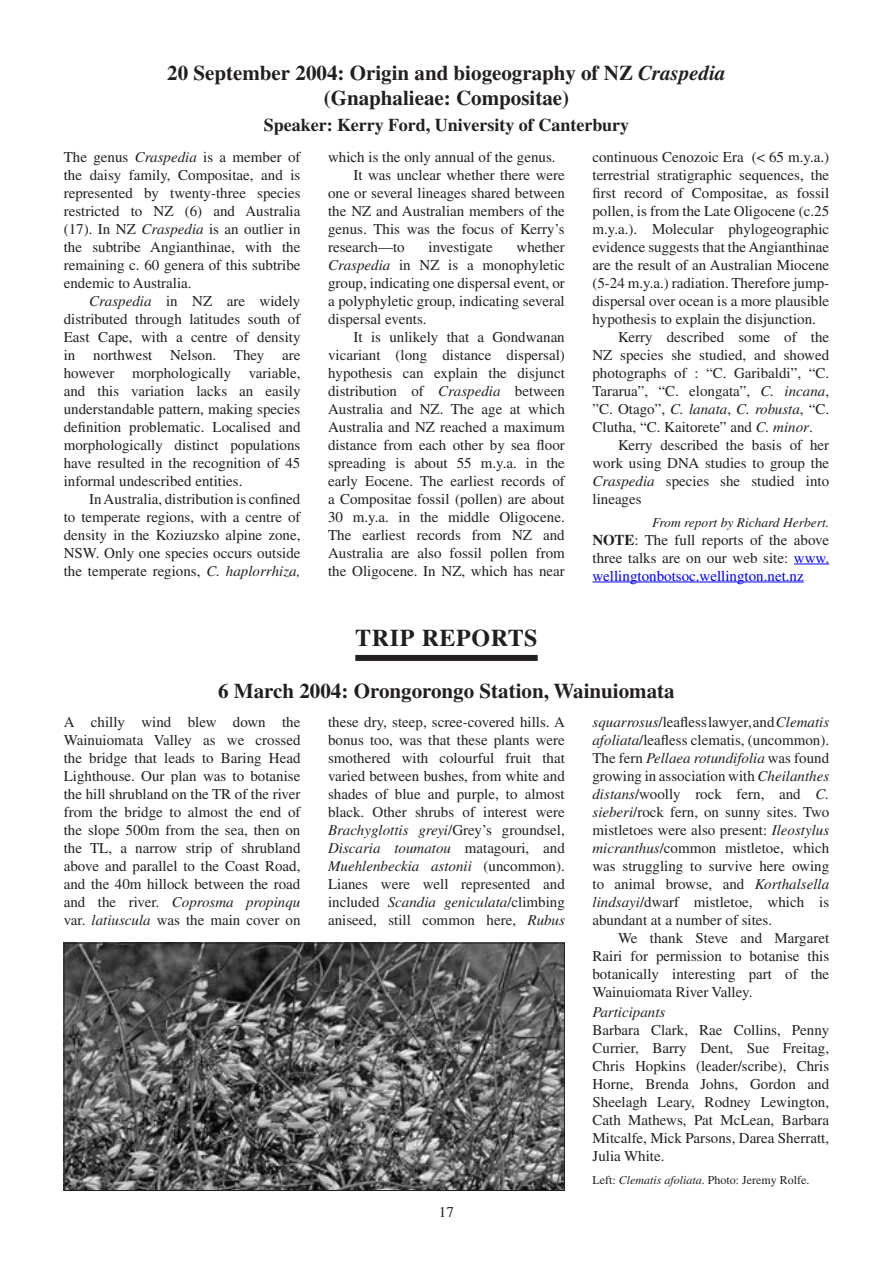
<style>
.page{position:relative;width:893px;height:1263px;background:#fff}
.page>*{position:absolute;margin:0;border:0;box-sizing:border-box;transform-origin:0 0}
.t1{font:700 24px "Times";letter-spacing:.025em;color:#231f20}
.t2{font:700 21px/25.2px "Times";color:#231f20;text-align:center}
.t3{font:700 18px "Times";color:#231f20}
.t4{font:15px/18px "Times";color:#231f20;text-align:justify}
.t5{font:italic 15px "Times";color:#231f20}
.t6{font:italic 13.5px "Times";color:#231f20}
.t7{font:12px "Times";color:#231f20}
.s1{font-style:italic}
.s2{font-style:normal}
.s3{font-weight:700}
.s4{color:#00f}
</style>
<div class="page">
<hr style="left:794px;top:563px;width:35px;height:1px;background:#00f">
<hr style="left:592px;top:581px;width:212px;height:1px;background:#00f">
<div style="left:355px;top:655px;width:183px;height:6px;background:#231f20"></div>
<img style="left:66px;top:945px;width:497px;height:244px">
<div style="left:64px;top:943px;width:501px;height:248px;border:1px solid #231f20"></div>
<h2 class="t2" style="left:167px;top:60px;width:560px">20 September 2004: Origin and biogeography of NZ <span class="s1">Craspedia </span>(Gnaphalieae: Compositae)</h2>
<p class="t3" style="left:264px;top:114px;width:367px">Speaker: Kerry Ford, University of Canterbury</p>
<p class="t4" style="left:64px;top:148px;width:238px">The genus <span class="s1">Craspedia</span> is a member of the daisy family, Compositae, and is represented by twenty-three species restricted to NZ (6) and Australia (17). In NZ <span class="s1">Craspedia</span> is an outlier in the subtribe Angianthinae, with the remaining c. 60 genera of this subtribe endemic to Australia.</p>
<p class="t4" style="left:64px;top:292px;width:238px;text-indent:26px"><span class="s1">Craspedia</span> in NZ are widely distributed through latitudes south of East Cape, with a centre of density in northwest Nelson. They are however morphologically variable, and this variation lacks an easily understandable pattern, making species definition problematic. Localised and morphologically distinct populations have resulted in the recognition of 45 informal undescribed entities.</p>
<p class="t4" style="left:64px;top:490px;width:238px;text-indent:26px">In Australia, distribution is confined to temperate regions, with a centre of density in the Koziuzsko alpine zone, NSW. Only one species occurs outside the temperate regions, <span class="s1">C. haplorrhiza,</span></p>
<p class="t4" style="left:592px;top:148px;width:238px">continuous Cenozoic Era (&lt; 65 m.y.a.)</p>
<p class="t4" style="left:592px;top:166px;width:238px">terrestrial stratigraphic sequences, the</p>
<p class="t4" style="left:592px;top:184px;width:238px">first record of Compositae, as fossil</p>
<p class="t4" style="left:592px;top:202px;width:238px">pollen, is from the Late Oligocene (c.25</p>
<p class="t4" style="left:592px;top:220px;width:238px">m.y.a.). Molecular phylogeographic</p>
<p class="t4" style="left:592px;top:238px;width:238px">evidence suggests that the Angianthinae</p>
<p class="t4" style="left:592px;top:256px;width:238px">are the result of an Australian Miocene</p>
<p class="t4" style="left:592px;top:274px;width:238px">(5-24 m.y.a.) radiation. Therefore jump-</p>
<p class="t4" style="left:592px;top:292px;width:238px">dispersal over ocean is a more plausible</p>
<p class="t4" style="left:592px;top:310px;width:225px">hypothesis to explain the disjunction.</p>
<p class="t4" style="left:618px;top:328px;width:213px">Kerry described some of the</p>
<p class="t4" style="left:592px;top:346px;width:238px">NZ species she studied, and showed</p>
<p class="t4" style="left:592px;top:364px;width:238px">photographs of : “C. Garibaldi”, “C.</p>
<p class="t4" style="left:592px;top:382px;width:238px">Tararua”, “C. elongata”, <span class="s1">C. incana</span>,</p>
<p class="t5" style="left:592px;top:401px;width:238px"><span class="s2">”C. Otago”,</span> C. lanata<span class="s2">,</span> C. robusta<span class="s2">, “C.</span></p>
<p class="t4" style="left:592px;top:418px;width:222px">Clutha, “C. Kaitorete” and <span class="s1">C. minor</span>.</p>
<p class="t4" style="left:618px;top:436px;width:213px">Kerry described the basis of her</p>
<p class="t4" style="left:592px;top:454px;width:238px">work using DNA studies to group the</p>
<p class="t4" style="left:592px;top:472px;width:238px"><span class="s1">Craspedia</span> species she studied into</p>
<p class="t4" style="left:592px;top:490px;width:51px">lineages</p>
<p class="t6" style="left:652px;top:515px;width:179px">From report by Richard Herbert.</p>
<p class="t4" style="left:592px;top:530px;width:238px"><span class="s3">NOTE</span>: The full reports of the above three talks are on our web site: <span class="s4">www. wellingtonbotsoc.wellington.net.nz</span></p>
<p class="t4" style="left:328px;top:148px;width:229px">which is the only annual of the genus.</p>
<p class="t4" style="left:354px;top:166px;width:213px">It was unclear whether there were</p>
<p class="t4" style="left:328px;top:184px;width:238px">one or several lineages shared between</p>
<p class="t4" style="left:328px;top:202px;width:238px">the NZ and Australian members of the</p>
<p class="t4" style="left:328px;top:220px;width:238px">genus. This was the focus of Kerry’s</p>
<p class="t4" style="left:328px;top:238px;width:78px">research—to</p>
<p class="t4" style="left:429px;top:238px;width:66px">investigate</p>
<p class="t4" style="left:328px;top:238px;width:238px;text-indent:188px">whether <span class="s1">Craspedia</span> in NZ is a monophyletic group, indicating one dispersal event, or a polyphyletic group, indicating several dispersal events.</p>
<p class="t4" style="left:328px;top:328px;width:238px;text-indent:26px">It is unlikely that a Gondwanan vicariant (long distance dispersal) hypothesis can explain the disjunct distribution of <span class="s1">Craspedia</span> between Australia and NZ. The age at which Australia and NZ reached a maximum distance from each other by sea floor spreading is about 55 m.y.a. in the early Eocene. The earliest records of a Compositae fossil (pollen) are about 30 m.y.a. in the middle Oligocene.<br>The earliest records from NZ and Australia are also fossil pollen from the Oligocene. In NZ, which has near</p>
<h1 class="t1" style="left:355px;top:624px;width:184px">TRIP REPORTS</h1>
<h2 class="t2" style="left:218px;top:677px;width:458px">6 March 2004: Orongorongo Station, Wainuiomata</h2>
<p class="t4" style="left:64px;top:713px;width:238px">A chilly wind blew down the Wainuiomata Valley as we crossed the bridge that leads to Baring Head Lighthouse. Our plan was to botanise the hill shrubland on the TR of the river from the bridge to almost the end of the slope 500m from the sea, then on the TL, a narrow strip of shrubland above and parallel to the Coast Road, and the 40m hillock between the road and the river. <span class="s1">Coprosma propinqu </span>var. <span class="s1">latiuscula</span> was the main cover on</p>
<p class="t4" style="left:328px;top:713px;width:238px">these dry, steep, scree-covered hills. A bonus too, was that these plants were smothered with colourful fruit that varied between bushes, from white and shades of blue and purple, to almost black. Other shrubs of interest were <span class="s1">Brachyglottis greyi</span>/Grey’s groundsel, <span class="s1">Discaria toumatou</span> matagouri, and <span class="s1">Muehlenbeckia astonii</span> (uncommon).<br>Lianes were well represented and included <span class="s1">Scandia geniculata</span>/climbing aniseed, still common here, <span class="s1">Rubus</span></p>
<p class="t4" style="left:592px;top:713px;width:238px"><span class="s1">squarrosus</span>/leafless lawyer, and <span class="s1">Clematis afoliata</span>/leafless clematis, (uncommon).<br>The fern <span class="s1">Pellaea rotundifolia</span> was found growing in association with <span class="s1">Cheilanthes distans</span>/woolly rock fern, and <span class="s1">C. sieberi</span>/rock fern, on sunny sites. Two mistletoes were also present: <span class="s1">Ileostylus micranthus</span>/common mistletoe, which was struggling to survive here owing to animal browse, and <span class="s1">Korthalsella lindsayi</span>/dwarf mistletoe, which is abundant at a number of sites.</p>
<p class="t4" style="left:592px;top:929px;width:238px;text-indent:26px">We thank Steve and Margaret Rairi for permission to botanise this botanically interesting part of the Wainuiomata River Valley.</p>
<p class="t5" style="left:592px;top:1004px;width:74px">Participants</p>
<p class="t4" style="left:592px;top:1021px;width:238px">Barbara Clark, Rae Collins, Penny Currier, Barry Dent, Sue Freitag, Chris Hopkins (leader/scribe), Chris Horne, Brenda Johns, Gordon and Sheelagh Leary, Rodney Lewington, Cath Mathews, Pat McLean, Barbara Mitcalfe, Mick Parsons, Darea Sherratt, Julia White.</p>
<p class="t7" style="left:592px;top:1173px;width:219px">Left: <span class="s1">Clematis afoliata</span>. Photo: Jeremy Rolfe.</p>
<p class="t4" style="left:439px;top:1203px;width:16px">17</p>
</div>
